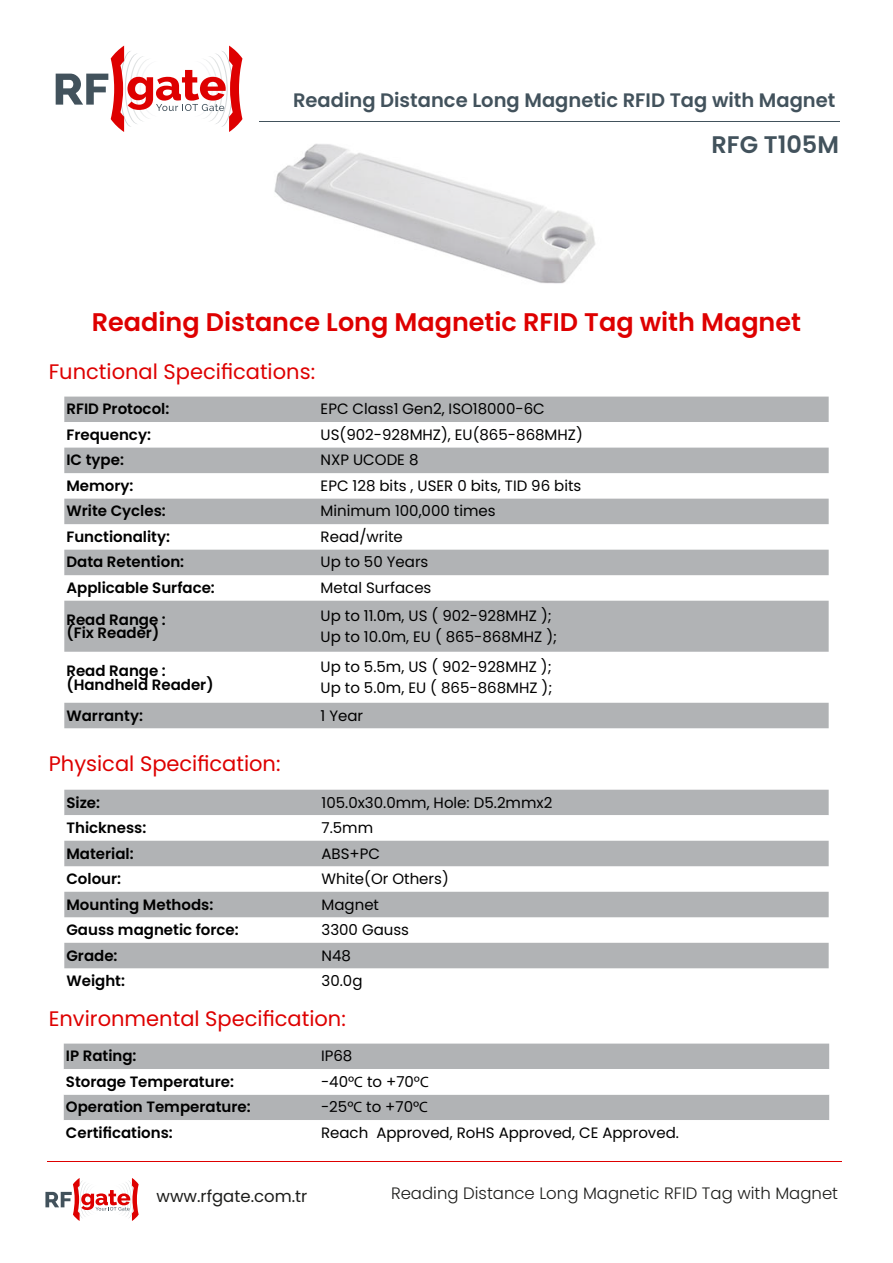
<style>
.page{position:relative;width:893px;height:1263px;background:#fff}
.page>*{position:absolute;margin:0;border:0;box-sizing:border-box;transform-origin:0 0}
.t1{font:600 25.5px "Poppins";color:#de0000}
.t2{font:600 24px "Poppins";color:#42525c}
.t3{font:21px "Poppins";color:#de0000}
.t4{font:600 19.5px "Poppins";color:#42525c}
.t5{font:300 16.5px "Poppins";color:#1d1d1b}
.t6{font:16.5px "Poppins";color:#1d1d1b}
.t7{font:15px/21px "Poppins";color:#000}
.t8{font:600 15px/13.2px "Poppins";color:#000}
.s1{font-family:"Myriad Pro"}
</style>
<div class="page">
<img style="left:247px;top:143px;width:375px;height:254px">
<hr style="left:259px;top:121px;width:580px;height:1px;background:#42525c">
<svg style="left:56px;top:46px;width:186px;height:86px"></svg>
<hr style="left:47px;top:1161px;width:795px;height:1px;background:#de0000">
<svg style="left:45px;top:1178px;width:94px;height:43px"></svg>
<div style="left:64px;top:397px;width:765px;height:25px;background:#b1b3b5"></div>
<svg style="left:64px;top:448px;width:765px;height:280px;fill:#b1b3b5"></svg>
<div style="left:64px;top:790px;width:765px;height:25px;background:#b1b3b5"></div>
<svg style="left:64px;top:841px;width:765px;height:127px;fill:#b1b3b5"></svg>
<div style="left:64px;top:1043px;width:765px;height:26px;background:#b1b3b5"></div>
<div style="left:64px;top:1094px;width:765px;height:26px;background:#b1b3b5"></div>
<h3 class="t4" style="left:293px;top:89px;width:544px">Reading Distance Long Magnetic RFID Tag with Magnet</h3>
<h2 class="t2" style="left:712px;top:131px;width:129px">RFG T105M</h2>
<h1 class="t1" style="left:92px;top:307px;width:711px">Reading Distance Long Magnetic RFID Tag with Magnet</h1>
<h3 class="t3" style="left:49px;top:359px;width:268px">Functional Specifications:</h3>
<p class="t8" style="left:66px;top:403px;width:104px">RFID Protocol:</p>
<p class="t7" style="left:321px;top:399px;width:226px">EPC Class1 Gen2, ISO18000-6C</p>
<p class="t8" style="left:66px;top:428px;width:86px">Frequency:</p>
<p class="t7" style="left:321px;top:424px;width:264px">US(902-928MHZ), EU(865-868MHZ)</p>
<p class="t8" style="left:66px;top:454px;width:59px">IC type:</p>
<p class="t7" style="left:321px;top:450px;width:99px">NXP UCODE 8</p>
<p class="t8" style="left:66px;top:479px;width:69px">Memory:</p>
<p class="t7" style="left:321px;top:475px;width:262px">EPC 128 bits , USER 0 bits, TID 96 bits</p>
<p class="t8" style="left:66px;top:505px;width:101px">Write Cycles:</p>
<p class="t7" style="left:321px;top:501px;width:177px">Minimum 100,000 times</p>
<p class="t8" style="left:66px;top:530px;width:105px">Functionality:</p>
<p class="t7" style="left:321px;top:526px;width:84px">Read/write</p>
<p class="t8" style="left:66px;top:556px;width:119px">Data Retention:</p>
<p class="t7" style="left:321px;top:552px;width:109px">Up to 50 Years</p>
<p class="t8" style="left:66px;top:581px;width:150px">Applicable Surface:</p>
<p class="t7" style="left:321px;top:577px;width:112px">Metal Surfaces</p>
<p class="t8" style="left:66px;top:613px;width:101px">Read Range : (Fix Reader)</p>
<p class="t7" style="left:321px;top:605px;width:238px">Up to 11.0m, US ( 902-928MHZ );<br>Up to 10.0m, EU ( 865-868MHZ );</p>
<p class="t8" style="left:66px;top:664px;width:149px;line-height:13.8px">Read Range : (Handheld Reader)</p>
<p class="t7" style="left:321px;top:656px;width:233px">Up to 5.5m, US ( 902-928MHZ );<br>Up to 5.0m, EU ( 865-868MHZ );</p>
<p class="t8" style="left:66px;top:709px;width:78px">Warranty:</p>
<p class="t7" style="left:321px;top:705px;width:44px">1 Year</p>
<h3 class="t3" style="left:49px;top:751px;width:233px">Physical Specification:</h3>
<p class="t8" style="left:66px;top:796px;width:35px">Size:</p>
<p class="t7" style="left:322px;top:792px;width:232px">105.0x30.0mm, Hole: D5.2mmx2</p>
<p class="t8" style="left:66px;top:821px;width:81px">Thickness:</p>
<p class="t7" style="left:322px;top:817px;width:53px">7.5mm</p>
<p class="t8" style="left:66px;top:847px;width:69px">Material:</p>
<p class="t7" style="left:322px;top:843px;width:60px">ABS+PC</p>
<p class="t8" style="left:66px;top:872px;width:56px">Colour:</p>
<p class="t7" style="left:322px;top:868px;width:129px">White(Or Others)</p>
<p class="t8" style="left:66px;top:898px;width:148px">Mounting Methods:</p>
<p class="t7" style="left:322px;top:894px;width:59px">Magnet</p>
<p class="t8" style="left:66px;top:923px;width:174px">Gauss magnetic force:</p>
<p class="t7" style="left:322px;top:919px;width:89px">3300 Gauss</p>
<p class="t8" style="left:66px;top:949px;width:53px">Grade:</p>
<p class="t7" style="left:322px;top:945px;width:31px">N48</p>
<p class="t8" style="left:66px;top:974px;width:60px">Weight:</p>
<p class="t7" style="left:322px;top:970px;width:42px">30.0g</p>
<h3 class="t3" style="left:49px;top:1007px;width:299px">Environmental Specification:</h3>
<p class="t8" style="left:66px;top:1050px;width:72px">IP Rating:</p>
<p class="t7" style="left:321px;top:1046px;width:33px">IP68</p>
<p class="t8" style="left:66px;top:1075px;width:170px">Storage Temperature:</p>
<p class="t7" style="left:321px;top:1071px;width:109px">-40°<span class="s1">С</span> to +70°<span class="s1">С</span></p>
<p class="t8" style="left:66px;top:1101px;width:186px">Operation Temperature:</p>
<p class="t7" style="left:321px;top:1097px;width:108px">-25°<span class="s1">С</span> to +70°<span class="s1">С</span></p>
<p class="t8" style="left:66px;top:1126px;width:108px">Certifications:</p>
<p class="t7" style="left:321px;top:1122px;width:359px">Reach Approved, RoHS Approved, CE Approved.</p>
<p class="t6" style="left:157px;top:1186px;width:152px">www.rfgate.com.tr</p>
<p class="t5" style="left:391px;top:1184px;width:449px">Reading Distance Long Magnetic RFID Tag with Magnet</p>
</div>
